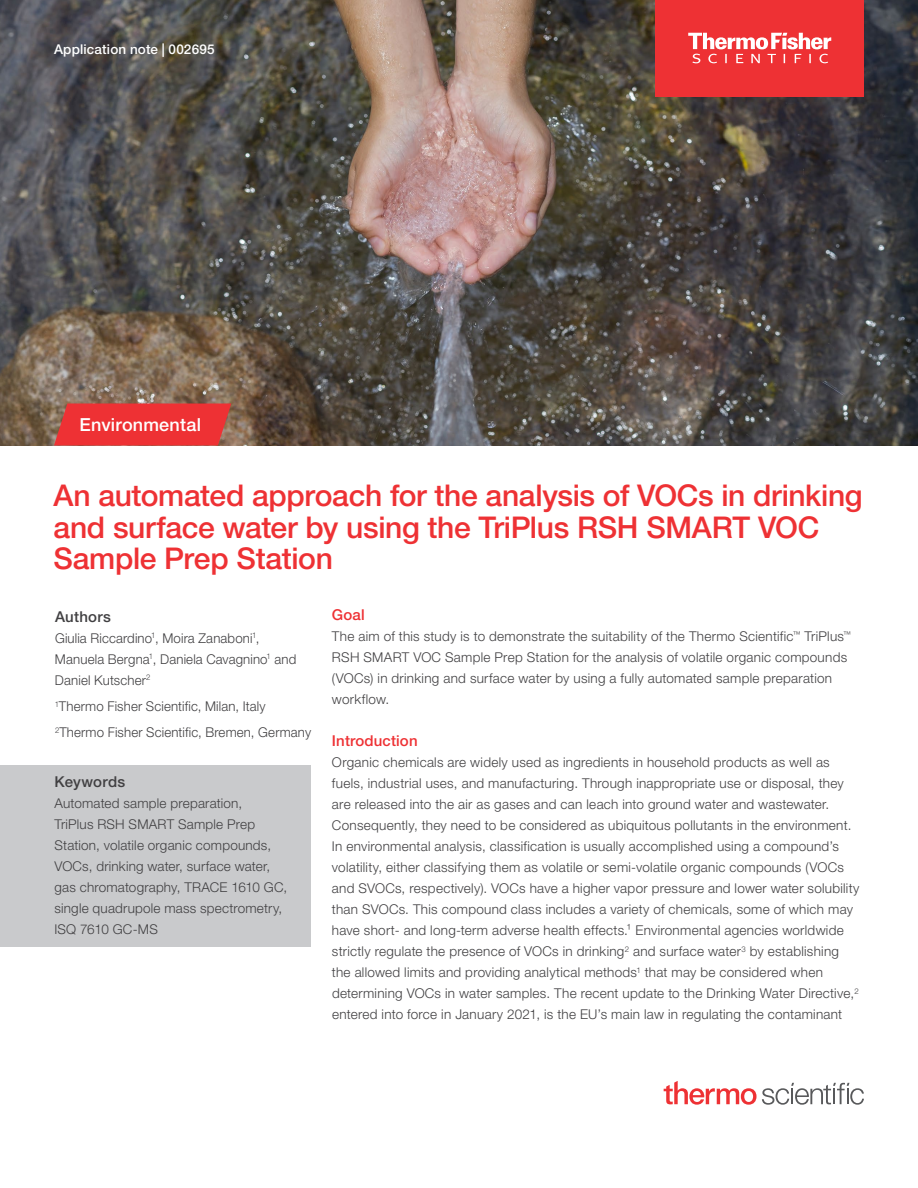
<style>
.page{position:relative;width:918px;height:1188px;background:#fff}
.page>*{position:absolute;margin:0;border:0;box-sizing:border-box;transform-origin:0 0}
.t1{font:500 30px/31.5px "Helvetica Neue LTW1 G";letter-spacing:-.01em;color:#ee3134}
.t2{font:500 18px "Helvetica Neue LTW1 G";letter-spacing:.01em;color:#fff}
.t3{font:500 15px "Helvetica Neue LTW1 G";letter-spacing:.01em;color:#ee3134}
.t4{font:500 15px "Helvetica Neue LTW1 G";letter-spacing:.02em;color:#414042}
.t5{font:300 13.5px/21px "Helvetica Neue LTW1 G";letter-spacing:.02em;color:#414042}
.t6{font:500 13.5px "Helvetica Neue LTW1 G";letter-spacing:.015em;color:#fff}
</style>
<div class="page">
<img style="left:0;top:0;width:918px;height:446px">
<svg style="left:664px;top:1081px;width:200px;height:24px"></svg>
<div style="left:0;top:765px;width:310px;height:182px;background:#c9cacc"></div>
<div style="left:656px;top:0;width:208px;height:96px;background:#ee3134"></div>
<svg style="left:688px;top:33px;width:143px;height:30px"></svg>
<svg style="left:54px;top:404px;width:177px;height:42px;background:#e53637"></svg>
<p class="t6" style="left:54px;top:41px;width:162px">Application note | 002695</p>
<h2 class="t2" style="left:80px;top:414px;width:123px">Environmental</h2>
<h1 class="t1" style="left:54px;top:480px;width:811px">An automated approach for the analysis of VOCs in drinking and surface water by using the TriPlus RSH SMART VOC<br>Sample Prep Station</h1>
<p class="t4" style="left:55px;top:607px;width:58px">Authors</p>
<p class="t5" style="left:55px;top:627px;width:243px">Giulia Riccardino<sup>1</sup>, Moira Zanaboni<sup>1</sup>,<br>Manuela Bergna<sup>1</sup>, Daniela Cavagnino<sup>1</sup> and<br>Daniel Kutscher<sup>2</sup></p>
<p class="t5" style="left:55px;top:693px;width:258px;line-height:26.4px"><sup>1</sup>Thermo Fisher Scientific, Milan, Italy<br><sup>2</sup>Thermo Fisher Scientific, Bremen, Germany</p>
<p class="t4" style="left:54px;top:772px;width:72px">Keywords</p>
<p class="t5" style="left:54px;top:792px;width:234px">Automated sample preparation,<br>TriPlus RSH SMART Sample Prep<br>Station, volatile organic compounds,<br>VOCs, drinking water, surface water, gas chromatography, TRACE 1610 GC, single quadrupole mass spectrometry,<br>ISQ 7610 GC-MS</p>
<p class="t3" style="left:332px;top:606px;width:34px">Goal</p>
<p class="t5" style="left:332px;top:626px;width:521px">The aim of this study is to demonstrate the suitability of the Thermo Scientific<sup>™</sup> TriPlus<sup>™ </sup>RSH SMART VOC Sample Prep Station for the analysis of volatile organic compounds (VOCs) in drinking and surface water by using a fully automated sample preparation workflow.</p>
<p class="t3" style="left:332px;top:732px;width:87px">Introduction</p>
<p class="t5" style="left:332px;top:752px;width:529px">Organic chemicals are widely used as ingredients in household products as well as fuels, industrial uses, and manufacturing. Through inappropriate use or disposal, they are released into the air as gases and can leach into ground water and wastewater.<br>Consequently, they need to be considered as ubiquitous pollutants in the environment.<br>In environmental analysis, classification is usually accomplished using a compound’s volatility, either classifying them as volatile or semi-volatile organic compounds (VOCs and SVOCs, respectively). VOCs have a higher vapor pressure and lower water solubility than SVOCs. This compound class includes a variety of chemicals, some of which may have short- and long-term adverse health effects.¹ Environmental agencies worldwide strictly regulate the presence of VOCs in drinking<sup>2</sup> and surface water<sup>3</sup> by establishing the allowed limits and providing analytical methods<sup>1</sup> that may be considered when determining VOCs in water samples. The recent update to the Drinking Water Directive,<sup>2 </sup>entered into force in January 2021, is the EU’s main law in regulating the contaminant</p>
</div>
